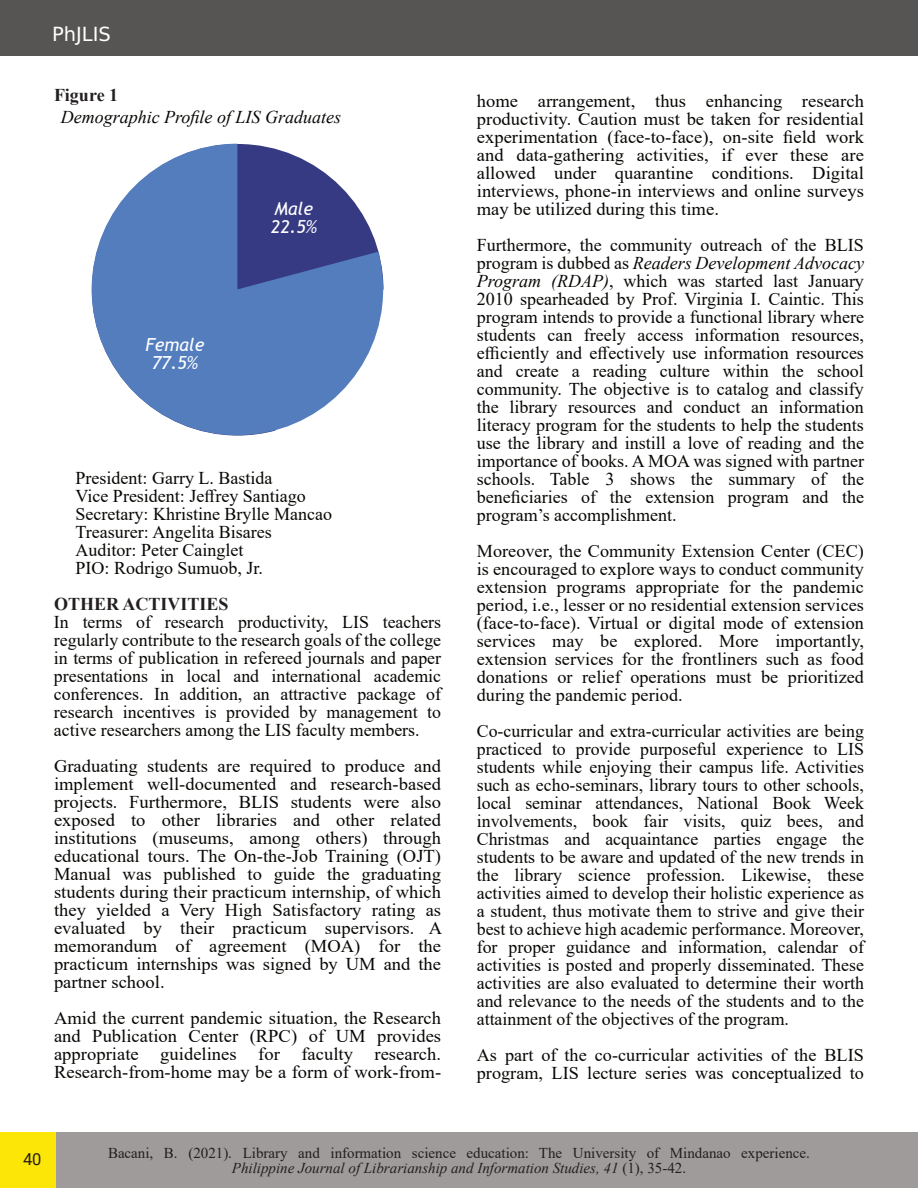
<style>
.page{position:relative;width:918px;height:1188px;background:#fff}
.page>*{position:absolute;margin:0;border:0;box-sizing:border-box;transform-origin:0 0}
.t1{font:19.5px "Verina Sans";color:#fff}
.t2{font:18px/18px "Times New Roman";color:#080704;text-align:justify}
.t3{font:italic 18px "Times New Roman";color:#080704}
.t4{font:700 18px "Times New Roman";color:#231f20}
.t5{font:italic 18px/18px "Trebuchet MS";color:#fff}
.t6{font:16.5px "Roboto";color:#251d1c}
.t7{font:15px/15px "Times New Roman";color:#231f20;text-align:center}
.s1{font-style:italic}
</style>
<div class="page">
<div style="left:56px;top:1132px;width:862px;height:56px;background:#9f9b9a"></div>
<div style="left:0;top:0;width:918px;height:56px;background:#565554"></div>
<div style="left:0;top:1132px;width:56px;height:56px;background:#fbe607"></div>
<svg style="left:92px;top:144px;width:291px;height:291px;fill:#547dbe"></svg>
<p class="t1" style="left:52px;top:26px;width:60px">PhJLIS</p>
<p class="t4" style="left:54px;top:89px;width:66px">Figure 1</p>
<p class="t3" style="left:61px;top:110px;width:282px">Demographic Profile of LIS Graduates</p>
<p class="t5" style="left:145px;top:338px;width:60px;text-align:center">Female<br>77.5%</p>
<p class="t5" style="left:271px;top:201px;width:47px">Male<br>22.5%</p>
<p class="t2" style="left:76px;top:471px;width:258px;text-align:left">President: Garry L. Bastida<br>Vice President: Jeffrey Santiago<br>Secretary: Khristine Brylle Mancao<br>Treasurer: Angelita Bisares<br>Auditor: Peter Cainglet<br>PIO: Rodrigo Sumuob, Jr.</p>
<p class="t4" style="left:54px;top:598px;width:176px">OTHER ACTIVITIES</p>
<p class="t2" style="left:54px;top:615px;width:389px">In terms of research productivity, LIS teachers regularly contribute to the research goals of the college in terms of publication in refereed journals and paper presentations in local and international academic conferences. In addition, an attractive package of research incentives is provided by management to active researchers among the LIS faculty members.</p>
<p class="t2" style="left:54px;top:759px;width:390px">Graduating students are required to produce and implement well-documented and research-based projects. Furthermore, BLIS students were also exposed to other libraries and other related institutions (museums, among others) through educational tours. The On-the-Job Training (OJT)<br>Manual was published to guide the graduating students during their practicum internship, of which they yielded a Very High Satisfactory rating as evaluated by their practicum supervisors. A memorandum of agreement (MOA) for the practicum internships was signed by UM and the partner school.</p>
<p class="t2" style="left:54px;top:1011px;width:389px">Amid the current pandemic situation, the Research and Publication Center (RPC) of UM provides appropriate guidelines for faculty research.<br>Research-from-home may be a form of work-from-</p>
<p class="t2" style="left:477px;top:94px;width:389px">home arrangement, thus enhancing research productivity. Caution must be taken for residential experimentation (face-to-face), on-site field work and data-gathering activities, if ever these are allowed under quarantine conditions. Digital interviews, phone-in interviews and online surveys may be utilized during this time.</p>
<p class="t2" style="left:477px;top:238px;width:389px">Furthermore, the community outreach of the BLIS program is dubbed as <span class="s1">Readers Development Advocacy Program (RDAP)</span>, which was started last January 2010 spearheaded by Prof. Virginia I. Caintic. This program intends to provide a functional library where students can freely access information resources, efficiently and effectively use information resources and create a reading culture within the school community. The objective is to catalog and classify the library resources and conduct an information literacy program for the students to help the students use the library and instill a love of reading and the importance of books. A MOA was signed with partner schools. Table 3 shows the summary of the beneficiaries of the extension program and the program’s accomplishment.</p>
<p class="t2" style="left:477px;top:544px;width:389px">Moreover, the Community Extension Center (CEC) is encouraged to explore ways to conduct community extension programs appropriate for the pandemic period, i.e., lesser or no residential extension services (face-to-face). Virtual or digital mode of extension services may be explored. More importantly, extension services for the frontliners such as food donations or relief operations must be prioritized during the pandemic period.</p>
<p class="t2" style="left:477px;top:724px;width:389px">Co-curricular and extra-curricular activities are being practiced to provide purposeful experience to LIS students while enjoying their campus life. Activities such as echo-seminars, library tours to other schools, local seminar attendances, National Book Week involvements, book fair visits, quiz bees, and Christmas and acquaintance parties engage the students to be aware and updated of the new trends in the library science profession. Likewise, these activities aimed to develop their holistic experience as a student, thus motivate them to strive and give their best to achieve high academic performance. Moreover, for proper guidance and information, calendar of activities is posted and properly disseminated. These activities are also evaluated to determine their worth and relevance to the needs of the students and to the attainment of the objectives of the program.</p>
<p class="t2" style="left:477px;top:1048px;width:389px">As part of the co-curricular activities of the BLIS program, LIS lecture series was conceptualized to</p>
<p class="t6" style="left:23px;top:1152px;width:20px">40</p>
<p class="t7" style="left:108px;top:1147px;width:703px">Bacani, B. (2021). Library and information science education: The University of Mindanao experience.<br><span class="s1">Philippine Journal of Librarianship and Information Studies, 41</span> (1), 35-42.</p>
</div>
